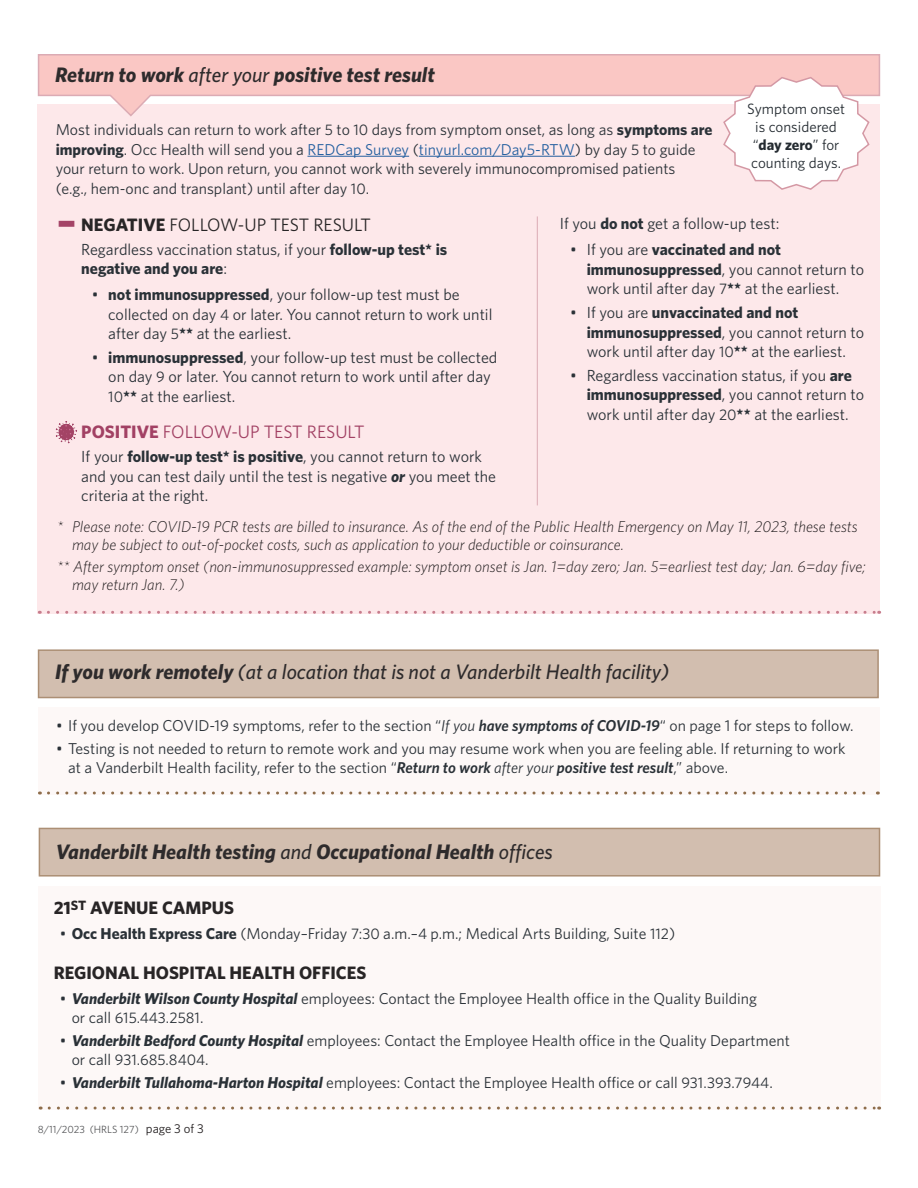
<style>
.page{position:relative;width:918px;height:1188px;background:#fff}
.page>*{position:absolute;margin:0;border:0;box-sizing:border-box;transform-origin:0 0}
.BODY_ALL_CAPS_-_BLAC{font:700 42px "Whitney";color:#a44467}
.Exposed_Title{font:italic 700 21px "Whitney";color:#2e2b2c}
.Exposed_Title-2{font:italic 500 21px "Whitney";color:#2e2b2c}
.BODY_ALL_CAPS_-_BLAC-2{font:700 18px "Whitney";color:#282526}
.ALL_CAPS_-_TIGHTER_L{font:18px "Whitney";color:#282526}
.ALL_CAPS_-_TIGHTER_L-2{font:18px "Whitney";color:#a24164}
.Body_Left{font:16.05px/19.5px "Whitney";color:#2a3137}
.Body_Left-2{font:15.75px/19.5px "Whitney";color:#2a3137}
.Note{font:italic 300 15.75px/18px "Whitney";color:#231f20}
.t1{font:15.3px "Whitney";color:#2a3137}
.Inset_star_text{font:15px/18px "Whitney";color:#242b31}
.Footer_left{font:10.5px "Whitney";color:#57585a}
.s1{font-weight:500}
.s2{font-size:15.3px}
.s3{font-weight:700}
.s4{color:#235f9f}
.s5{font-weight:700;font-style:italic}
.s6{font-style:italic}
.s7{font-weight:600;font-style:italic}
.s8{font-size:15.75px}
.s9{font-size:12.75px;color:#231f20}
</style>
<div class="page">
<div style="left:38px;top:886px;width:842px;height:223px;background:#fdf8f7"></div>
<div style="left:39px;top:828px;width:841px;height:49px;background:#d2beaf;border:2px solid #ac8f75"></div>
<svg style="left:49px;top:1107px;width:831px;height:3px"></svg>
<div style="left:38px;top:707px;width:842px;height:88px;background:#fdf8f7"></div>
<div style="left:38px;top:649px;width:841px;height:49px;background:#d2beaf;border:2px solid #ac8f75"></div>
<svg style="left:48px;top:792px;width:830px;height:3px"></svg>
<div style="left:38px;top:104px;width:842px;height:509px;background:#fde8ea"></div>
<svg style="left:37px;top:54px;width:844px;height:64px"></svg>
<hr style="left:308px;top:156px;width:101px;height:1px;background:#235f9f">
<hr style="left:419px;top:156px;width:156px;height:1px;background:#235f9f">
<svg style="left:48px;top:611px;width:832px;height:3px"></svg>
<svg style="left:722px;top:75px;width:149px;height:115px"></svg>
<hr style="left:537px;top:216px;width:1px;height:289px;background:#dbabb4">
<img style="left:55px;top:421px;width:22px;height:22px">
<p class="Exposed_Title" style="left:55px;top:61px;width:381px">Return to work <span class="s1">after your</span> positive test result</p>
<p class="Body_Left-2" style="left:56px;top:120px;width:658px">Most individuals can return to work after <span class="s2">5</span> to <span class="s2">10</span> days from symptom onset, as long as <span class="s3">symptoms are improving</span>. Occ Health will send you a <span class="s4">REDCap Survey</span> (<span class="s4">tinyurl.com/Day5-RTW</span>) by day <span class="s2">5</span> to guide your return to work. Upon return, you cannot work with severely immunocompromised patients<br>(e.g., hem-onc and transplant) until after day <span class="s2">10</span>.</p>
<p class="Inset_star_text" style="left:747px;top:99px;width:99px">Symptom onset is considered “<span class="s3">day zero</span>” for counting days.</p>
<p class="ALL_CAPS_-_TIGHTER_L" style="left:81px;top:213px;width:291px"><span class="s3">NEGATIVE</span> FOLLOW-UP TEST RESULT</p>
<p class="Body_Left" style="left:81px;top:239px;width:368px">Regardless vaccination status, if your <span class="s3">follow-up test* is negative and you are</span>:</p>
<p class="Body_Left" style="left:108px;top:284px;width:386px;text-indent:-17px">• <span class="s3">not immunosuppressed</span>, your follow-up test must be collected on day <span class="s2">4</span> or later. You cannot return to work until after day <span class="s2">5</span><span class="s3">**</span> at the earliest.</p>
<p class="Body_Left" style="left:108px;top:347px;width:391px;text-indent:-17px">• <span class="s3">immunosuppressed</span>, your follow-up test must be collected on day <span class="s2">9</span> or later. You cannot return to work until after day<br><span class="s2">10</span><span class="s3">**</span> at the earliest.</p>
<p class="ALL_CAPS_-_TIGHTER_L-2" style="left:81px;top:420px;width:285px"><span class="s3">POSITIVE</span> FOLLOW-UP TEST RESULT</p>
<p class="Body_Left" style="left:81px;top:447px;width:416px">If your <span class="s3">follow-up test* is positive</span>, you cannot return to work and you can test daily until the test is negative <span class="s5">or</span> you meet the criteria at the right.</p>
<p class="BODY_ALL_CAPS_-_BLAC" style="left:57px;top:193px;width:21px">–</p>
<p class="Body_Left" style="left:560px;top:214px;width:221px">If you <span class="s3">do not</span> get a follow-up test:</p>
<p class="Body_Left" style="left:587px;top:240px;width:279px;text-indent:-16px">• If you are <span class="s3">vaccinated and not immunosuppressed</span>, you cannot return to work until after day <span class="s2">7</span><span class="s3">**</span> at the earliest.</p>
<p class="Body_Left" style="left:587px;top:302px;width:279px;text-indent:-16px">• If you are <span class="s3">unvaccinated and not immunosuppressed</span>, you cannot return to work until after day <span class="s2">10</span><span class="s3">**</span> at the earliest.</p>
<p class="Body_Left" style="left:587px;top:365px;width:279px;text-indent:-16px">• Regardless vaccination status, if you <span class="s3">are immunosuppressed</span>, you cannot return to work until after day <span class="s2">20</span><span class="s3">**</span> at the earliest.</p>
<p class="Note" style="left:72px;top:517px;width:787px;text-indent:-15px">* Please note: COVID-19 PCR tests are billed to insurance. As of the end of the Public Health Emergency on May 11, 2023, these tests may be subject to out-of-pocket costs, such as application to your deductible or coinsurance.</p>
<p class="Note" style="left:72px;top:557px;width:795px;text-indent:-15px">** After symptom onset (non-immunosuppressed example: symptom onset is Jan. 1=day zero; Jan. 5=earliest test day; Jan. 6=day five; may return Jan. 7.)</p>
<p class="Exposed_Title-2" style="left:55px;top:658px;width:616px"><span class="s3">If you work remotely</span> (at a location that is not a Vanderbilt Health facility)</p>
<p class="Body_Left-2" style="left:56px;top:716px;width:799px">• If you develop COVID-19 symptoms, refer to the section “<span class="s6">If you</span> <span class="s7">have symptoms of COVID-19</span>“ on page 1 for steps to follow.</p>
<p class="Body_Left-2" style="left:68px;top:739px;width:779px;line-height:18.8px;text-indent:-12px">• Testing is not needed to return to remote work and you may resume work when you are feeling able. If returning to work at a Vanderbilt Health facility, refer to the section “<span class="s7">Return to work</span> <span class="s6">after your</span> <span class="s7">positive test result</span>,” above.</p>
<p class="Exposed_Title" style="left:56px;top:837px;width:498px">Vanderbilt Health testing <span class="s1">and</span> Occupational Health <span class="s1">offices</span></p>
<p class="BODY_ALL_CAPS_-_BLAC-2" style="left:54px;top:895px;width:182px">21<sup>ST</sup> AVENUE CAMPUS</p>
<p class="Body_Left-2" style="left:60px;top:923px;width:617px">• <span class="s3">Occ Health Express Care</span> (Monday–Friday <span class="s2">7:30</span> a.m.–<span class="s2">4</span> p.m.; Medical Arts Building, Suite <span class="s2">112</span>)</p>
<p class="BODY_ALL_CAPS_-_BLAC-2" style="left:54px;top:960px;width:314px">REGIONAL HOSPITAL HEALTH OFFICES</p>
<p class="Body_Left-2" style="left:60px;top:988px;width:699px">• <span class="s5">Vanderbilt Wilson County Hospital</span> employees: Contact the Employee Health office in the Quality Building</p>
<p class="t1" style="left:72px;top:1007px;width:133px"><span class="s8">or call</span> 615.443.2581<span class="s8">.</span></p>
<p class="Body_Left-2" style="left:60px;top:1030px;width:732px">• <span class="s5">Vanderbilt Bedford County Hospital</span> employees: Contact the Employee Health office in the Quality Department</p>
<p class="t1" style="left:72px;top:1049px;width:139px"><span class="s8">or call</span> 931.685.8404<span class="s8">.</span></p>
<p class="Body_Left-2" style="left:60px;top:1072px;width:715px">• <span class="s5">Vanderbilt Tullahoma-Harton Hospital</span> employees: Contact the Employee Health office or call <span class="s2">931.393.7944</span>.</p>
<p class="Footer_left" style="left:38px;top:1123px;width:168px">8/11/2023 (HRLS 127) <span class="s9">page 3 of 3</span></p>
</div>
